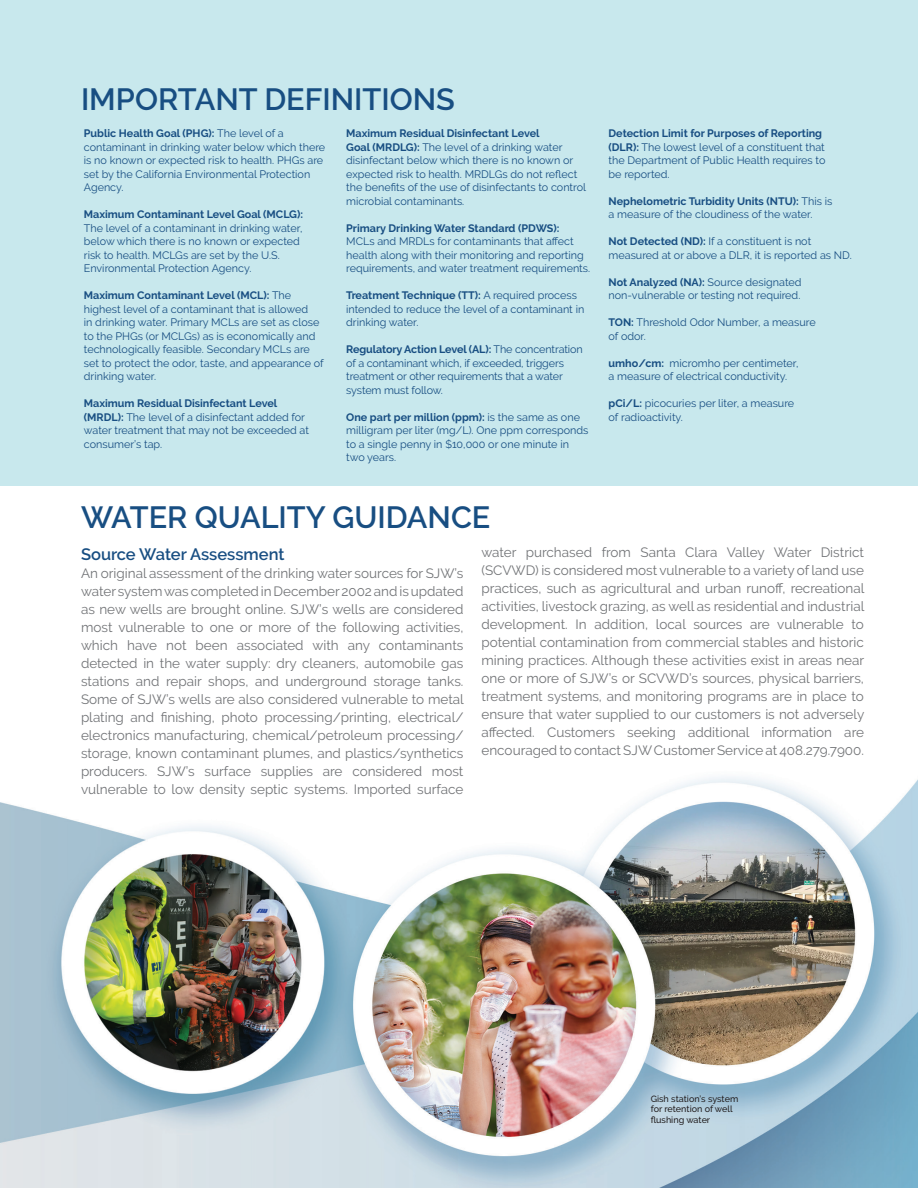
<style>
.page{position:relative;width:918px;height:1188px;background:#fff}
.page>*{position:absolute;margin:0;border:0;box-sizing:border-box;transform-origin:0 0}
.t1{font:600 30.6px "Raleway";color:#184e82}
.t2{font:600 16.5px "Raleway";color:#184e82}
.t3{font:13.5px/18px "Raleway";color:#727477;text-align:justify}
.t4{font:10.8px/13.5px "Raleway";color:#184e82}
.t5{font:700 10.8px/13.5px "Raleway";color:#184e82}
.t6{font:500 9px/10.5px "Raleway";color:#231f20}
.s1{font-weight:700}
.s2{font-weight:400}
</style>
<div class="page">
<img style="left:0;top:777px;width:918px;height:411px">
<div style="left:0;top:0;width:918px;height:486px;background:#c8e8ed"></div>
<p class="t1" style="left:81px;top:81px;width:376px">IMPORTANT DEFINITIONS</p>
<p class="t4" style="left:84px;top:127px;width:243px"><span class="s1">Public Health Goal (PHG):</span> The level of a contaminant in drinking water below which there is no known or expected risk to health. PHGs are set by the California Environmental Protection Agency.</p>
<p class="t5" style="left:84px;top:208px;width:221px">Maximum Contaminant Level Goal (MCLG):</p>
<p class="t4" style="left:84px;top:221px;width:220px">The level of a contaminant in drinking water, below which there is no known or expected risk to health. MCLGs are set by the U.S.<br>Environmental Protection Agency.</p>
<p class="t4" style="left:84px;top:289px;width:241px"><span class="s1">Maximum Contaminant Level (MCL):</span> The highest level of a contaminant that is allowed<br>in drinking water. Primary MCLs are set as close to the PHGs (or MCLGs) as is economically and technologically feasible. Secondary MCLs are set to protect the odor, taste, and appearance of drinking water.</p>
<p class="t4" style="left:84px;top:397px;width:227px"><span class="s1">Maximum Residual Disinfectant Level (MRDL):</span> The level of a disinfectant added for water treatment that may not be exceeded at consumer’s tap.</p>
<p class="t4" style="left:346px;top:127px;width:241px"><span class="s1">Maximum Residual Disinfectant Level<br>Goal (MRDLG):</span> The level of a drinking water disinfectant below which there is no known or expected risk to health. MRDLGs do not reflect the benefits of the use of disinfectants to control microbial contaminants.</p>
<p class="t4" style="left:346px;top:221px;width:246px"><span class="s1">Primary Drinking Water Standard (PDWS):<br></span>MCLs and MRDLs for contaminants that affect health along with their monitoring and reporting requirements, and water treatment requirements.</p>
<p class="t4" style="left:346px;top:289px;width:240px"><span class="s1">Treatment Technique (TT):</span> A required process intended to reduce the level of a contaminant in drinking water.</p>
<p class="t4" style="left:346px;top:343px;width:238px"><span class="s1">Regulatory Action Level (AL):</span> The concentration of a contaminant which, if exceeded, triggers treatment or other requirements that a water system must follow.</p>
<p class="t4" style="left:346px;top:410px;width:244px"><span class="s1">One part per million (ppm):</span> is the same as one milligram per liter (mg/L). One ppm corresponds to a single penny in $10,000 or one minute in two years.</p>
<p class="t1" style="left:81px;top:499px;width:411px">WATER QUALITY GUIDANCE</p>
<p class="t5" style="left:609px;top:127px;width:218px">Detection Limit for Purposes of Reporting (DLR): <span class="s2">The lowest level of a constituent that</span></p>
<p class="t4" style="left:609px;top:154px;width:218px">the Department of Public Health requires to</p>
<p class="t4" style="left:609px;top:167px;width:63px">be reported.</p>
<p class="t5" style="left:609px;top:194px;width:225px">Nephelometric Turbidity Units (NTU): <span class="s2">This is</span></p>
<p class="t4" style="left:609px;top:208px;width:205px">a measure of the cloudiness of the water.</p>
<p class="t4" style="left:609px;top:235px;width:245px"><span class="s1">Not Detected (ND):</span> If a constituent is not measured at or above a DLR, it is reported as ND.</p>
<p class="t4" style="left:609px;top:275px;width:194px"><span class="s1">Not Analyzed (NA):</span> Source designated non-vulnerable or testing not required.</p>
<p class="t4" style="left:609px;top:316px;width:209px"><span class="s1">TON:</span> Threshold Odor Number, a measure of odor.</p>
<p class="t4" style="left:609px;top:356px;width:192px"><span class="s1">umho/cm:</span> micromho per centimeter, a measure of electrical conductivity.</p>
<p class="t4" style="left:609px;top:397px;width:187px"><span class="s1">pCi/L:</span> picocuries per liter, a measure of radioactivity.</p>
<p class="t2" style="left:81px;top:545px;width:205px">Source Water Assessment</p>
<p class="t3" style="left:81px;top:564px;width:384px">An original assessment of the drinking water sources for SJW’s water system was completed in December 2002 and is updated as new wells are brought online. SJW’s wells are considered most vulnerable to one or more of the following activities, which have not been associated with any contaminants detected in the water supply: dry cleaners, automobile gas stations and repair shops, and underground storage tanks.<br>Some of SJW’s wells are also considered vulnerable to metal plating and finishing, photo processing/printing, electrical/ electronics manufacturing, chemical/petroleum processing/ storage, known contaminant plumes, and plastics/synthetics producers. SJW’s surface supplies are considered most vulnerable to low density septic systems. Imported surface</p>
<p class="t3" style="left:482px;top:543px;width:384px">water purchased from Santa Clara Valley Water District (SCVWD) is considered most vulnerable to a variety of land use practices, such as agricultural and urban runoff, recreational activities, livestock grazing, as well as residential and industrial development. In addition, local sources are vulnerable to potential contamination from commercial stables and historic mining practices. Although these activities exist in areas near one or more of SJW’s or SCVWD’s sources, physical barriers, treatment systems, and monitoring programs are in place to ensure that water supplied to our customers is not adversely affected. Customers seeking additional information are encouraged to contact SJW Customer Service at 408.279.7900.</p>
<p class="t6" style="left:651px;top:1094px;width:89px">Gish station’s system</p>
<p class="t6" style="left:651px;top:1104px;width:83px">for retention of well flushing water</p>
</div>
